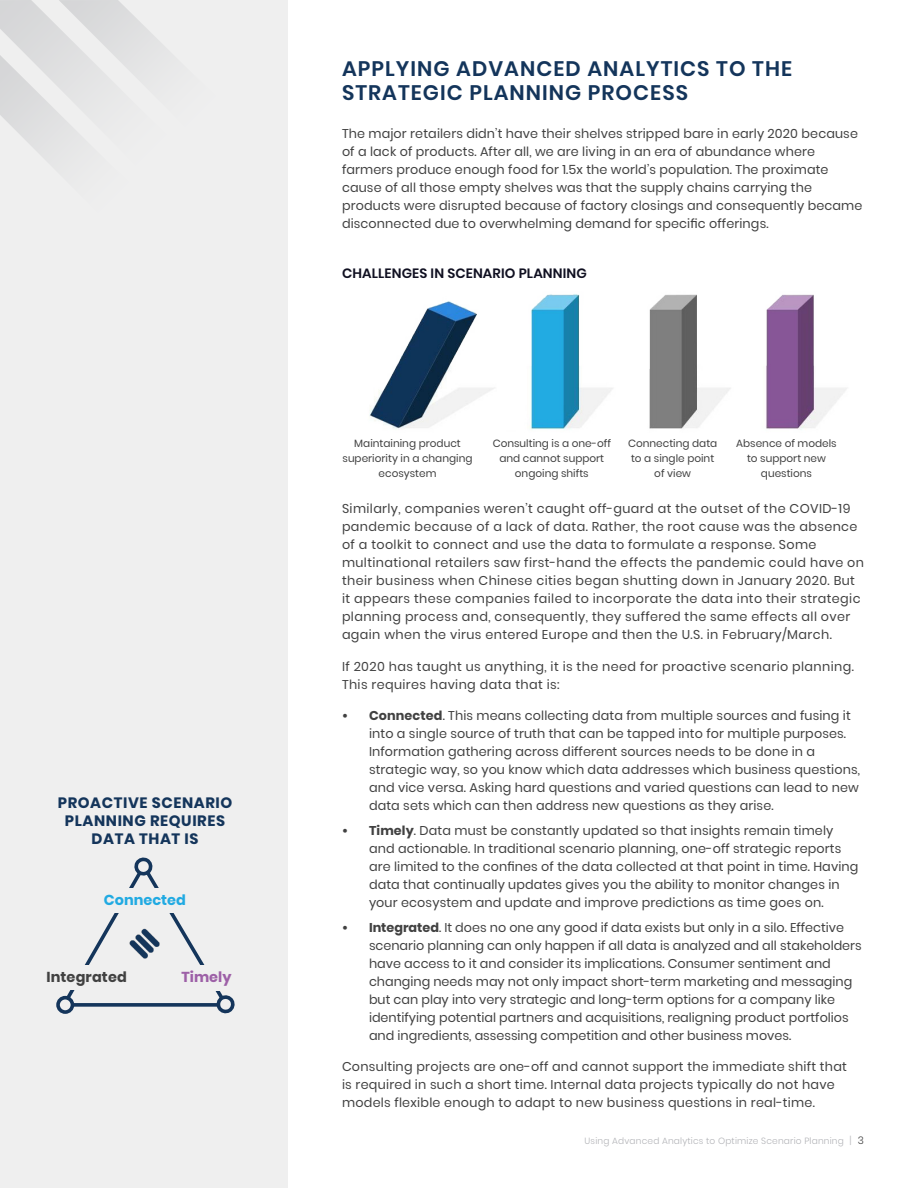
<style>
.page{position:relative;width:918px;height:1188px;background:#fff}
.page>*{position:absolute;margin:0;border:0;box-sizing:border-box;transform-origin:0 0}
._08_body{font:600 21px/24px "Poppins";letter-spacing:.05em;color:#14355b}
._07_Body_heading{font:700 15px/18px "Poppins";letter-spacing:.04em;color:#14355b;text-align:center}
._06_Body_Subheading{font:700 14.4px "Poppins";letter-spacing:.01em;color:#414141}
._06_Body_Subheading-2{font:700 14.4px "Poppins";color:#21aae2}
._06_Body_Subheading-3{font:700 14.4px "Poppins";color:#9d60a7}
._07_Body_heading-2{font:600 13.5px "Poppins";letter-spacing:.01em;color:#101021}
._07_Body_heading-3{font:12.75px/18px "Poppins";letter-spacing:.01em;color:#414141}
._07_Body_heading-4{font:12.75px/18px "Poppins";letter-spacing:.03em;color:#414141}
._06_Body_Subheading-4{font:10.5px/15px "Poppins";color:#414141;text-align:center}
.t1{font:300 9px "Poppins";letter-spacing:.02em;color:#b2b3b7}
.s1{font-weight:700}
.s2{font-size:10.5px;color:#bcbdc0}
.s3{font-size:10.5px;color:#414141}
</style>
<div class="page">
<div style="left:0;top:0;width:288px;height:1188px;background:#efefef"></div>
<svg style="left:0;top:0;width:162px;height:160px"></svg>
<img style="left:369px;top:294px;width:478px;height:136px">
<div style="left:56px;top:996px;width:18px;height:18px;border:4px solid #14355b;border-radius:50%"></div>
<svg style="left:62px;top:857px;width:173px;height:156px"></svg>
<div style="left:42px;top:965px;width:89px;height:25px;background:#efefef"></div>
<div style="left:176px;top:965px;width:61px;height:25px;background:#efefef"></div>
<div style="left:87px;top:888px;width:116px;height:25px;background:#efefef"></div>
<p class="_07_Body_heading" style="left:58px;top:794px;width:176px">PROACTIVE SCENARIO<br>PLANNING REQUIRES<br>DATA THAT IS</p>
<p class="_06_Body_Subheading-2" style="left:104px;top:892px;width:83px">Connected</p>
<p class="_06_Body_Subheading" style="left:46px;top:969px;width:82px">Integrated</p>
<p class="_06_Body_Subheading-3" style="left:182px;top:968px;width:51px">Timely</p>
<p class="_08_body" style="left:342px;top:57px;width:452px">APPLYING ADVANCED ANALYTICS TO THE<br>STRATEGIC PLANNING PROCESS</p>
<p class="_07_Body_heading-3" style="left:342px;top:125px;width:522px">The major retailers didn’t have their shelves stripped bare in early 2020 because of a lack of products. After all, we are living in an era of abundance where farmers produce enough food for 1.5x the world’s population. The proximate cause of all those empty shelves was that the supply chains carrying the products were disrupted because of factory closings and consequently became disconnected due to overwhelming demand for specific offerings.</p>
<p class="_07_Body_heading-2" style="left:342px;top:265px;width:246px">CHALLENGES IN SCENARIO PLANNING</p>
<p class="_06_Body_Subheading-4" style="left:343px;top:436px;width:131px">Maintaining product superiority in a changing ecosystem</p>
<p class="_06_Body_Subheading-4" style="left:493px;top:436px;width:120px">Consulting is a one-off and cannot support ongoing shifts</p>
<p class="_06_Body_Subheading-4" style="left:628px;top:436px;width:91px">Connecting data to a single point of view</p>
<p class="_06_Body_Subheading-4" style="left:736px;top:436px;width:102px">Absence of models to support new questions</p>
<p class="_07_Body_heading-4" style="left:342px;top:500px;width:523px">Similarly, companies weren’t caught off-guard at the outset of the COVID-19 pandemic because of a lack of data. Rather, the root cause was the absence of a toolkit to connect and use the data to formulate a response. Some multinational retailers saw first-hand the effects the pandemic could have on their business when Chinese cities began shutting down in January 2020. But it appears these companies failed to incorporate the data into their strategic planning process and, consequently, they suffered the same effects all over again when the virus entered Europe and then the U.S. in February/March.</p>
<p class="_07_Body_heading-4" style="left:342px;top:657px;width:513px">If 2020 has taught us anything, it is the need for proactive scenario planning.<br>This requires having data that is:</p>
<p class="_07_Body_heading-3" style="left:369px;top:707px;width:492px;text-indent:-27px"><span class="s1">• Connected</span>. This means collecting data from multiple sources and fusing it into a single source of truth that can be tapped into for multiple purposes.<br>Information gathering across different sources needs to be done in a strategic way, so you know which data addresses which business questions, and vice versa. Asking hard questions and varied questions can lead to new data sets which can then address new questions as they arise.</p>
<p class="_07_Body_heading-3" style="left:369px;top:822px;width:491px;text-indent:-27px"><span class="s1">• Timely</span>. Data must be constantly updated so that insights remain timely and actionable. In traditional scenario planning, one-off strategic reports are limited to the confines of the data collected at that point in time. Having data that continually updates gives you the ability to monitor changes in your ecosystem and update and improve predictions as time goes on.</p>
<p class="_07_Body_heading-3" style="left:369px;top:918px;width:494px;text-indent:-27px"><span class="s1">• Integrated</span>. It does no one any good if data exists but only in a silo. Effective scenario planning can only happen if all data is analyzed and all stakeholders have access to it and consider its implications. Consumer sentiment and changing needs may not only impact short-term marketing and messaging but can play into very strategic and long-term options for a company like identifying potential partners and acquisitions, realigning product portfolios and ingredients, assessing competition and other business moves.</p>
<p class="_07_Body_heading-3" style="left:342px;top:1058px;width:506px">Consulting projects are one-off and cannot support the immediate shift that is required in such a short time. Internal data projects typically do not have models flexible enough to adapt to new business questions in real-time.</p>
<p class="t1" style="left:585px;top:1136px;width:281px">Using Advanced Analytics to Optimize Scenario Planning <span class="s2">|</span> <span class="s3">3</span></p>
</div>
